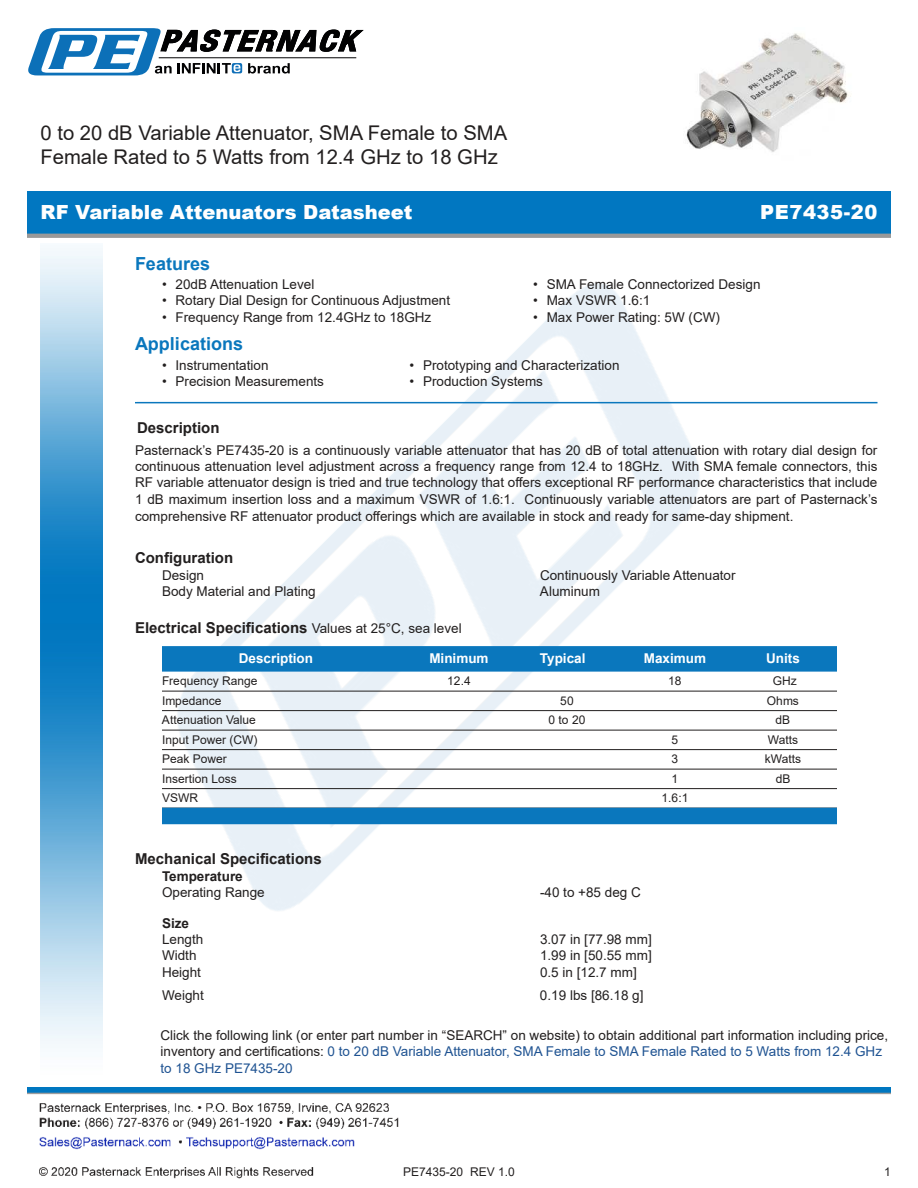
<style>
.page{position:relative;width:918px;height:1188px;background:#fff}
.page>*{position:absolute;margin:0;border:0;box-sizing:border-box;transform-origin:0 0}
.t1{font:20.25px/24.3px "Arial";color:#221f1f}
.t2{font:900 19.5px "Arial";color:#fff}
.t3{font:900 19.5px "Arial";letter-spacing:.03em;color:#fff}
.t4{font:700 18px "Arial";color:#0a77bd}
.t5{font:700 15px "Arial";color:#221f1f}
.t6{font:13.5px/16.4px "Arial";color:#221f1f;text-align:justify}
.t7{font:700 13.5px "Arial";color:#fff}
.t8{font:700 13.5px "Arial";color:#221f1f}
.t9{font:12px "Arial";color:#221f1f}
.s1{font-weight:400;font-size:13.5px}
.s2{color:#1f5392}
</style>
<div class="page">
<img style="left:39px;top:1103px;width:360px;height:76px">
<img style="left:102px;top:248px;width:719px;height:722px">
<img style="left:27px;top:1088px;width:864px;height:7px">
<img style="left:40px;top:248px;width:62px;height:800px">
<img style="left:27px;top:191px;width:864px;height:47px">
<svg style="left:28px;top:28px;width:336px;height:47px"></svg>
<hr style="left:135px;top:402px;width:743px;height:1px;background:#0a77bd">
<div style="left:162px;top:646px;width:675px;height:26px;background:#0a77bd"></div>
<hr style="left:162px;top:691px;width:675px;height:1px;background:#221f1f">
<hr style="left:162px;top:710px;width:675px;height:1px;background:#221f1f">
<hr style="left:162px;top:730px;width:675px;height:1px;background:#221f1f">
<hr style="left:162px;top:749px;width:675px;height:1px;background:#221f1f">
<hr style="left:162px;top:769px;width:675px;height:1px;background:#221f1f">
<hr style="left:162px;top:788px;width:675px;height:1px;background:#221f1f">
<div style="left:162px;top:808px;width:675px;height:16px;background:#0a77bd"></div>
<img style="left:686px;top:33px;width:165px;height:119px">
<h1 class="t1" style="left:40px;top:122px;width:468px">0 to 20 dB Variable Attenuator, SMA Female to SMA<br>Female Rated to 5 Watts from 12.4 GHz to 18 GHz</h1>
<h2 class="t2" style="left:40px;top:201px;width:373px">RF Variable Attenuators Datasheet</h2>
<h3 class="t4" style="left:135px;top:257px;width:77px">Features</h3>
<p class="t6" style="left:162px;top:278px;width:154px">• 20dB Attenuation Level</p>
<p class="t6" style="left:162px;top:294px;width:290px">• Rotary Dial Design for Continuous Adjustment</p>
<p class="t6" style="left:162px;top:310px;width:271px">• Frequency Range from 12.4GHz to 18GHz</p>
<h2 class="t3" style="left:760px;top:201px;width:119px">PE7435-20</h2>
<p class="t6" style="left:533px;top:278px;width:229px">• SMA Female Connectorized Design</p>
<p class="t6" style="left:533px;top:294px;width:119px">• Max VSWR 1.6:1</p>
<p class="t6" style="left:533px;top:310px;width:188px">• Max Power Rating: 5W (CW)</p>
<h3 class="t4" style="left:135px;top:337px;width:110px">Applications</h3>
<p class="t6" style="left:162px;top:358px;width:108px">• Instrumentation</p>
<p class="t6" style="left:162px;top:374px;width:164px">• Precision Measurements</p>
<p class="t6" style="left:410px;top:358px;width:212px">• Prototyping and Characterization</p>
<p class="t6" style="left:410px;top:374px;width:135px">• Production Systems</p>
<p class="t5" style="left:137px;top:422px;width:84px">Description</p>
<p class="t6" style="left:135px;top:443px;width:744px">Pasternack’s PE7435-20 is a continuously variable attenuator that has 20 dB of total attenuation with rotary dial design for continuous attenuation level adjustment across a frequency range from 12.4 to 18GHz. With SMA female connectors, this RF variable attenuator design is tried and true technology that o昀昀ers exceptional RF performance characteristics that include 1 dB maximum insertion loss and a maximum VSWR of 1.6:1. Continuously variable attenuators are part of Pasternack’s comprehensive RF attenuator product o昀昀erings which are available in stock and ready for same-day shipment.</p>
<p class="t5" style="left:135px;top:548px;width:100px">Con昀椀guration</p>
<p class="t6" style="left:162px;top:568px;width:44px">Design</p>
<p class="t6" style="left:540px;top:568px;width:197px">Continuously Variable Attenuator</p>
<p class="t6" style="left:162px;top:584px;width:155px">Body Material and Plating</p>
<p class="t6" style="left:540px;top:584px;width:62px">Aluminum</p>
<p class="t5" style="left:135px;top:618px;width:328px">Electrical Speci昀椀cations <span class="s1">Values at 25°C, sea level</span></p>
<p class="t7" style="left:239px;top:654px;width:76px">Description</p>
<p class="t7" style="left:429px;top:654px;width:61px">Minimum</p>
<p class="t7" style="left:540px;top:654px;width:47px">Typical</p>
<p class="t7" style="left:644px;top:654px;width:64px">Maximum</p>
<p class="t7" style="left:766px;top:654px;width:35px">Units</p>
<p class="t9" style="left:162px;top:676px;width:97px">Frequency Range</p>
<p class="t9" style="left:447px;top:676px;width:25px">12.4</p>
<p class="t9" style="left:668px;top:676px;width:15px">18</p>
<p class="t9" style="left:773px;top:676px;width:25px">GHz</p>
<p class="t9" style="left:162px;top:696px;width:61px">Impedance</p>
<p class="t9" style="left:560px;top:696px;width:15px">50</p>
<p class="t9" style="left:767px;top:696px;width:34px">Ohms</p>
<p class="t9" style="left:162px;top:715px;width:95px">Attenuation Value</p>
<p class="t9" style="left:549px;top:715px;width:38px">0 to 20</p>
<p class="t9" style="left:776px;top:715px;width:16px">dB</p>
<p class="t9" style="left:162px;top:735px;width:97px">Input Power (CW)</p>
<p class="t9" style="left:672px;top:735px;width:8px">5</p>
<p class="t9" style="left:768px;top:735px;width:32px">Watts</p>
<p class="t9" style="left:162px;top:754px;width:66px">Peak Power</p>
<p class="t9" style="left:672px;top:754px;width:8px">3</p>
<p class="t9" style="left:765px;top:754px;width:38px">kWatts</p>
<p class="t9" style="left:162px;top:774px;width:76px">Insertion Loss</p>
<p class="t9" style="left:672px;top:774px;width:8px">1</p>
<p class="t9" style="left:776px;top:774px;width:16px">dB</p>
<p class="t9" style="left:162px;top:793px;width:37px">VSWR</p>
<p class="t9" style="left:662px;top:793px;width:28px">1.6:1</p>
<p class="t5" style="left:135px;top:849px;width:188px">Mechanical Speci昀椀cations</p>
<p class="t8" style="left:162px;top:871px;width:82px">Temperature</p>
<p class="t6" style="left:162px;top:885px;width:104px">Operating Range</p>
<p class="t6" style="left:540px;top:885px;width:102px">-40 to +85 deg C</p>
<p class="t8" style="left:162px;top:918px;width:29px">Size</p>
<p class="t6" style="left:162px;top:932px;width:43px">Length</p>
<p class="t6" style="left:540px;top:932px;width:113px">3.07 in [77.98 mm]</p>
<p class="t6" style="left:162px;top:949px;width:36px">Width</p>
<p class="t6" style="left:540px;top:949px;width:113px">1.99 in [50.55 mm]</p>
<p class="t6" style="left:162px;top:965px;width:41px">Height</p>
<p class="t6" style="left:540px;top:965px;width:98px">0.5 in [12.7 mm]</p>
<p class="t6" style="left:162px;top:988px;width:43px">Weight</p>
<p class="t6" style="left:540px;top:988px;width:105px">0.19 lbs [86.18 g]</p>
<p class="t6" style="left:160px;top:1029px;width:729px;text-align:left">Click the following link (or enter part number in “SEARCH” on website) to obtain additional part information including price, inventory and certi昀椀cations: <span class="s2">0 to 20 dB Variable Attenuator, SMA Female to SMA Female Rated to 5 Watts from 12.4 GHz to 18 GHz PE7435-20</span></p>
<p class="t9" style="left:403px;top:1167px;width:113px">PE7435-20 REV 1.0</p>
<p class="t9" style="left:884px;top:1167px;width:8px">1</p>
</div>
